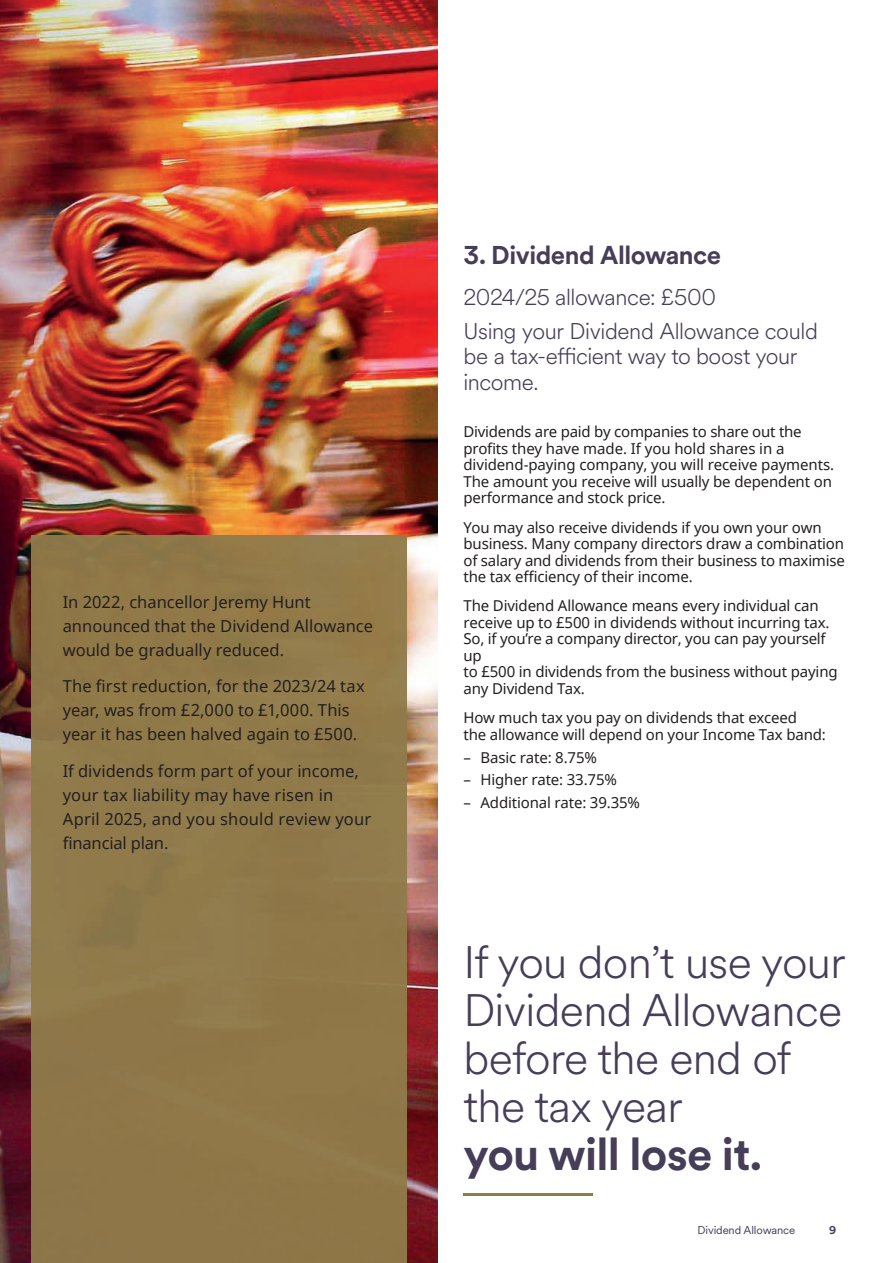
<style>
.page{position:relative;width:893px;height:1263px;background:#fff}
.page>*{position:absolute;margin:0;border:0;box-sizing:border-box;transform-origin:0 0}
.t1{font:300 45px/48px "Schroders Circular";letter-spacing:-.015em;color:#463e58}
.t2{font:700 45px "Schroders Circular";letter-spacing:-.015em;color:#463e58}
.t3{font:700 25.5px "Schroders Circular";letter-spacing:-.02em;color:#463e58}
.t4{font:300 22.5px/34px "Schroders Circular";letter-spacing:-.02em;color:#463e58}
.t5{font:16.5px/24px "Noto Sans";letter-spacing:.005em;color:#231f20}
.t6{font:15px/16.5px "Noto Sans";letter-spacing:-.01em;color:#231f20}
.t7{font:11.25px "Schroders Circular";letter-spacing:-.01em;color:#463e58}
.t8{font:700 11.25px "Schroders Circular";color:#463e58}
</style>
<div class="page">
<hr style="left:463px;top:1193px;width:130px;height:2px;background:#907c4b">
<img style="left:0;top:0;width:438px;height:1263px">
<div style="left:31px;top:536px;width:376px;height:727px;background:#907849"></div>
<p class="t5" style="left:63px;top:589px;width:312px">In 2022, chancellor Jeremy Hunt announced that the Dividend Allowance would be gradually reduced.</p>
<p class="t5" style="left:63px;top:674px;width:304px">The first reduction, for the 2023/24 tax year, was from £2,000 to £1,000. This year it has been halved again to £500.</p>
<p class="t5" style="left:63px;top:759px;width:310px">If dividends form part of your income, your tax liability may have risen in<br>April 2025, and you should review your financial plan.</p>
<h2 class="t3" style="left:463px;top:237px;width:259px">3. Dividend Allowance</h2>
<h3 class="t4" style="left:463px;top:279px;width:356px">2024/25 allowance: £500<br>Using your Dividend Allowance could</h3>
<h3 class="t4" style="left:463px;top:343px;width:335px;line-height:25.5px">be a tax-efficient way to boost your income.</h3>
<p class="t6" style="left:463px;top:423px;width:372px">Dividends are paid by companies to share out the profits they have made. If you hold shares in a dividend-paying company, you will receive payments.<br>The amount you receive will usually be dependent on performance and stock price.</p>
<p class="t6" style="left:463px;top:519px;width:383px">You may also receive dividends if you own your own business. Many company directors draw a combination of salary and dividends from their business to maximise the tax efficiency of their income.</p>
<p class="t6" style="left:463px;top:597px;width:376px">The Dividend Allowance means every individual can receive up to £500 in dividends without incurring tax.<br>So, if you’re a company director, you can pay yourself up<br>to £500 in dividends from the business without paying any Dividend Tax.</p>
<p class="t6" style="left:463px;top:709px;width:364px">How much tax you pay on dividends that exceed<br>the allowance will depend on your Income Tax band:</p>
<p class="t6" style="left:480px;top:745px;width:161px;line-height:22.8px">Basic rate: 8.75%<br>Higher rate: 33.75%<br>Additional rate: 39.35%</p>
<h1 class="t1" style="left:463px;top:937px;width:384px">If you don’t use your<br>Dividend Allowance before the end of the tax year</h1>
<h1 class="t2" style="left:463px;top:1123px;width:300px">you will lose it.</h1>
<p class="t7" style="left:698px;top:1222px;width:99px">Dividend Allowance</p>
<p class="t8" style="left:829px;top:1222px;width:9px">9</p>
</div>
